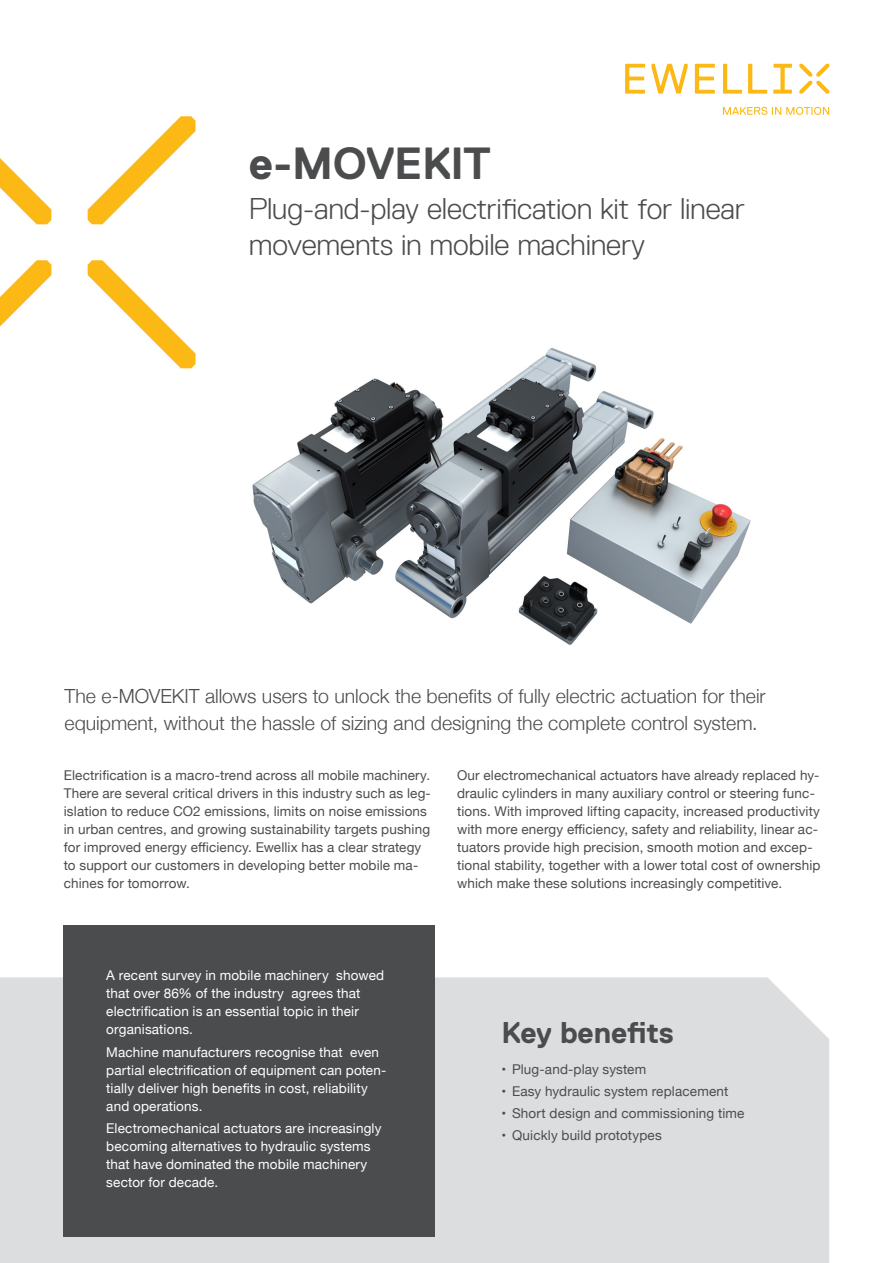
<style>
.page{position:relative;width:893px;height:1263px;background:#fff}
.page>*{position:absolute;margin:0;border:0;box-sizing:border-box;transform-origin:0 0}
.X-Bodytext_Heading_1{font:700 45px "Replica Std";letter-spacing:-.015em;color:#4b4c4d}
.X-Bodytext_Subheadin{font:300 30px/36px "Replica Std";letter-spacing:-.005em;color:#4b4c4d}
.X-Bodytext_Heading_2{font:700 30px "Replica Std";letter-spacing:-.005em;color:#4b4c4d}
.X-Bodytext_Lead{font:300 19.5px/27px "Helvetica Neue";color:#4b4c4d}
.X-Bodytext_9pt{font:13.5px/18px "Helvetica Neue";letter-spacing:.01em;color:#4b4c4d}
.X-Bodytext_9pt-2{font:13.5px/18px "Helvetica Neue";letter-spacing:.01em;color:#fff}
</style>
<div class="page">
<svg style="left:748px;top:64px;width:19px;height:30px"></svg>
<svg style="left:723px;top:64px;width:19px;height:30px"></svg>
<svg style="left:651px;top:64px;width:37px;height:30px"></svg>
<svg style="left:625px;top:64px;width:20px;height:30px"></svg>
<svg style="left:695px;top:64px;width:20px;height:30px"></svg>
<svg style="left:773px;top:64px;width:19px;height:30px"></svg>
<svg style="left:723px;top:107px;width:106px;height:8px"></svg>
<svg style="left:799px;top:64px;width:30px;height:30px"></svg>
<svg style="left:0;top:158px;width:51px;height:66px"></svg>
<svg style="left:88px;top:116px;width:108px;height:108px"></svg>
<svg style="left:88px;top:260px;width:108px;height:108px"></svg>
<svg style="left:0;top:260px;width:51px;height:67px"></svg>
<div style="left:0;top:977px;width:829px;height:286px;background:#dcdddf"></div>
<div style="left:64px;top:925px;width:371px;height:311px;background:#4b4c4d"></div>
<img style="left:252px;top:348px;width:499px;height:297px">
<p class="X-Bodytext_Heading_1" style="left:249px;top:139px;width:244px">e-MOVEKIT</p>
<p class="X-Bodytext_Subheadin" style="left:249px;top:191px;width:498px">Plug-and-play electrification kit for linear movements in mobile machinery</p>
<p class="X-Bodytext_Lead" style="left:65px;top:681px;width:703px">The e-MOVEKIT allows users to unlock the benefits of fully electric actuation for their equipment, without the hassle of sizing and designing the complete control system.</p>
<p class="X-Bodytext_9pt" style="left:64px;top:767px;width:369px">Electrification is a macro-trend across all mobile machinery.<br>There are several critical drivers in this industry such as leg&shy;islation to reduce CO2 emissions, limits on noise emissions in urban centres, and growing sustainability targets pushing for improved energy efficiency. Ewellix has a clear strategy to support our customers in developing better mobile ma&shy;chines for tomorrow.</p>
<p class="X-Bodytext_9pt" style="left:457px;top:767px;width:365px">Our electromechanical actuators have already replaced hy&shy;draulic cylinders in many auxiliary control or steering func&shy;tions. With improved lifting capacity, increased productivity with more energy efficiency, safety and reliability, linear ac&shy;tuators provide high precision, smooth motion and excep&shy;tional stability, together with a lower total cost of ownership which make these solutions increasingly competitive.</p>
<p class="X-Bodytext_9pt-2" style="left:106px;top:967px;width:279px">A recent survey in mobile machinery showed that over 86% of the industry agrees that electrification is an essential topic in their organisations.</p>
<p class="X-Bodytext_9pt-2" style="left:106px;top:1043px;width:282px">Machine manufacturers recognise that even partial electrification of equipment can poten&shy;tially deliver high benefits in cost, reliability and operations.</p>
<p class="X-Bodytext_9pt-2" style="left:106px;top:1120px;width:277px">Electromechanical actuators are increasingly becoming alternatives to hydraulic systems that have dominated the mobile machinery sector for decade.</p>
<p class="X-Bodytext_Heading_2" style="left:501px;top:1016px;width:174px">Key benefits</p>
<p class="X-Bodytext_9pt" style="left:501px;top:1060px;width:146px">• Plug-and-play system</p>
<p class="X-Bodytext_9pt" style="left:501px;top:1083px;width:228px">• Easy hydraulic system replacement</p>
<p class="X-Bodytext_9pt" style="left:501px;top:1105px;width:244px">• Short design and commissioning time</p>
<p class="X-Bodytext_9pt" style="left:501px;top:1127px;width:162px">• Quickly build prototypes</p>
</div>
